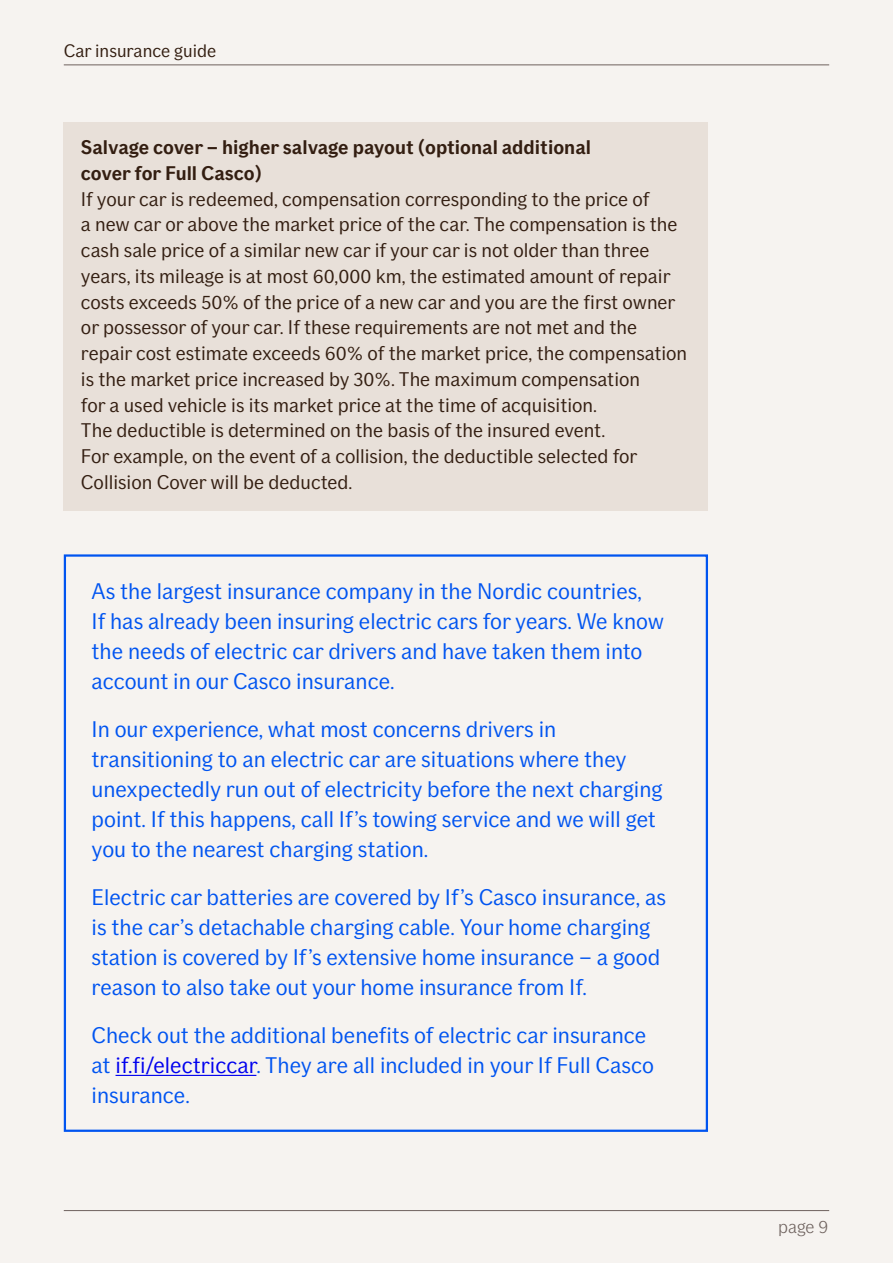
<style>
.page{position:relative;width:893px;height:1263px;background:#f6f3f0}
.page>*{position:absolute;margin:0;border:0;box-sizing:border-box;transform-origin:0 0}
.t1{font:22.5px/30px "If Sans";color:#0054f0}
.t2{font:19.65px/25.8px "If Sans";color:#331e11}
.t3{font:700 19.65px/25.8px "If Sans";color:#331e11}
.t4{font:18px "If Sans";color:#331e11}
.t5{font:300 18px "If Sans";color:#6e625e}
.s1{color:#00e}
</style>
<div class="page">
<hr style="left:64px;top:64px;width:765px;height:1px;background:#6e625e">
<hr style="left:64px;top:1210px;width:765px;height:1px;background:#6e625e">
<div style="left:64px;top:122px;width:644px;height:389px;background:#e8e0d9"></div>
<hr style="left:116px;top:1075px;width:140px;height:1px;background:#00e">
<p class="t4" style="left:64px;top:40px;width:154px">Car insurance guide</p>
<p class="t3" style="left:81px;top:134px;width:512px">Salvage cover – higher salvage payout (optional additional cover for Full Casco)</p>
<p class="t2" style="left:81px;top:186px;width:608px">If your car is redeemed, compensation corresponding to the price of<br>a new car or above the market price of the car. The compensation is the cash sale price of a similar new car if your car is not older than three years, its mileage is at most 60,000 km, the estimated amount of repair costs exceeds 50% of the price of a new car and you are the first owner or possessor of your car. If these requirements are not met and the repair cost estimate exceeds 60% of the market price, the compensation is the market price increased by 30%. The maximum compensation<br>for a used vehicle is its market price at the time of acquisition.<br>The deductible is determined on the basis of the insured event.<br>For example, on the event of a collision, the deductible selected for Collision Cover will be deducted.</p>
<p class="t1" style="left:92px;top:576px;width:574px">As the largest insurance company in the Nordic countries,<br>If has already been insuring electric cars for years. We know the needs of electric car drivers and have taken them into account in our Casco insurance.</p>
<p class="t1" style="left:92px;top:714px;width:572px">In our experience, what most concerns drivers in transitioning to an electric car are situations where they unexpectedly run out of electricity before the next charging point. If this happens, call If’s towing service and we will get you to the nearest charging station.</p>
<p class="t1" style="left:92px;top:882px;width:576px">Electric car batteries are covered by If’s Casco insurance, as is the car’s detachable charging cable. Your home charging station is covered by If’s extensive home insurance – a good reason to also take out your home insurance from If.</p>
<p class="t1" style="left:92px;top:1020px;width:564px">Check out the additional benefits of electric car insurance at <span class="s1">if.fi/electriccar</span>. They are all included in your If Full Casco insurance.</p>
<p class="t5" style="left:778px;top:1217px;width:52px">page 9</p>
</div>
